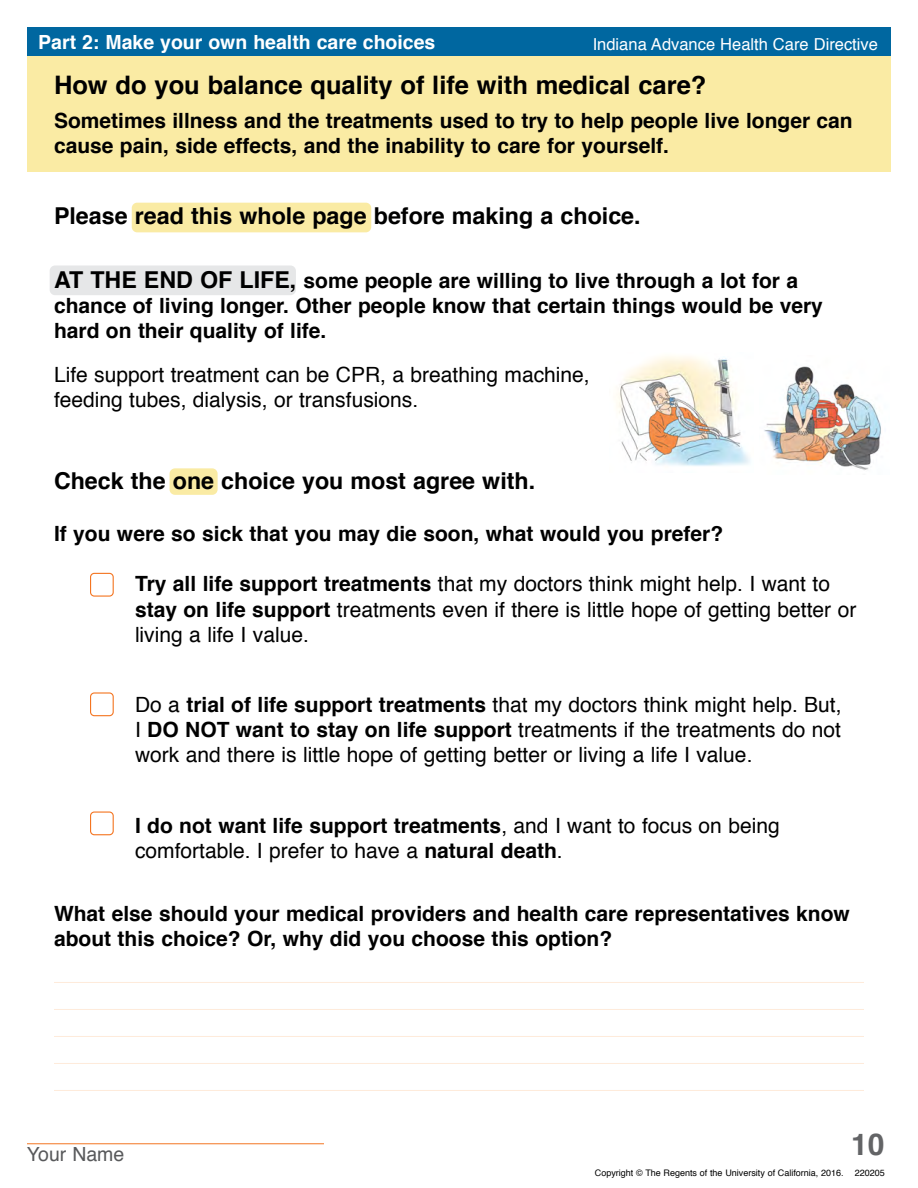
<style>
.page{position:relative;width:918px;height:1188px;background:#fff}
.page>*{position:absolute;margin:0;border:0;box-sizing:border-box;transform-origin:0 0}
.t1{font:700 30px "Helvetica";color:#636466}
.t2{font:700 25.5px "Helvetica";color:#000}
.Title_2{font:700 23.25px "Helvetica";color:#000}
.Title_3{font:700 21px/25.2px "Helvetica";color:#000}
.Paragraph_4{font:21px/25.2px "Helvetica";color:#000;text-align:justify}
.Spacer_2{font:21px/25.2px "Helvetica";color:#000}
.Paragraph_1{font:21px/25.2px "Helvetica";color:#000}
.t3{font:700 19.5px "Helvetica";color:#fff}
.t4{font:19.5px "Helvetica";color:#58595b}
.t5{font:16.5px "Helvetica";color:#fff}
.t6{font:9px "Helvetica";color:#000}
.s1{font-size:23.25px}
.s2{font-weight:700}
</style>
<div class="page">
<div style="left:27px;top:27px;width:864px;height:42px;background:#0067a0"></div>
<div style="left:27px;top:56px;width:864px;height:116px;background:#faeba4"></div>
<hr style="left:27px;top:1143px;width:297px;height:1px;background:#f47521">
<img style="left:764px;top:366px;width:117px;height:104px">
<img style="left:617px;top:356px;width:133px;height:110px">
<div style="left:170px;top:468px;width:48px;height:27px;background:#faeba4;border-radius:5px"></div>
<div style="left:132px;top:203px;width:239px;height:29px;background:#faeba4;border-radius:5px"></div>
<div style="left:50px;top:266px;width:246px;height:29px;background:#e6e7e8;border-radius:5px"></div>
<hr style="left:54px;top:982px;width:810px;height:1px;background:#feebdb">
<hr style="left:54px;top:1009px;width:810px;height:1px;background:#feebdb">
<hr style="left:54px;top:1036px;width:810px;height:1px;background:#feebdb">
<hr style="left:54px;top:1063px;width:810px;height:1px;background:#feebdb">
<hr style="left:54px;top:1090px;width:810px;height:1px;background:#feebdb">
<div style="left:90px;top:573px;width:24px;height:24px;border:1px solid #f47521;border-radius:4px"></div>
<div style="left:90px;top:692px;width:24px;height:24px;border:1px solid #f47521;border-radius:4px"></div>
<div style="left:90px;top:812px;width:24px;height:23px;border:1px solid #f47521;border-radius:4px"></div>
<p class="t3" style="left:38px;top:27px;width:399px">Part 2: Make your own health care choices</p>
<p class="t5" style="left:593px;top:31px;width:287px">Indiana Advance Health Care Directive</p>
<p class="t2" style="left:54px;top:64px;width:654px">How do you balance quality of life with medical care?</p>
<p class="Title_3" style="left:54px;top:108px;width:800px">Sometimes illness and the treatments used to try to help people live longer can cause pain, side effects, and the inability to care for yourself.</p>
<p class="Title_2" style="left:54px;top:197px;width:588px">Please read this whole page before making a choice.</p>
<p class="Title_3" style="left:54px;top:268px;width:770px"><span class="s1">AT THE END OF LIFE,</span> some people are willing to live through a lot for a chance of living longer. Other people know that certain things would be very hard on their quality of life.</p>
<p class="Paragraph_1" style="left:54px;top:362px;width:537px">Life support treatment can be CPR, a breathing machine, feeding tubes, dialysis, or transfusions.</p>
<p class="Title_2" style="left:54px;top:462px;width:483px">Check the one choice you most agree with.</p>
<p class="Title_3" style="left:54px;top:521px;width:671px">If you were so sick that you may die soon, what would you prefer?</p>
<p class="Spacer_2" style="left:135px;top:572px;width:723px"><span class="s2">Try all life support treatments</span> that my doctors think might help. I want to <span class="s2">stay on life support</span> treatments even if there is little hope of getting better or living a life I value.</p>
<p class="Paragraph_4" style="left:135px;top:693px;width:708px">Do a <span class="s2">trial of life support treatments</span> that my doctors think might help. But, I <span class="s2">DO NOT want to stay on life support</span> treatments if the treatments do not work and there is little hope of getting better or living a life I value.</p>
<p class="Paragraph_4" style="left:135px;top:813px;width:646px"><span class="s2">I do not want life support treatments</span>, and I want to focus on being comfortable. I prefer to have a <span class="s2">natural death</span>.</p>
<p class="Title_3" style="left:54px;top:901px;width:797px">What else should your medical providers and health care representatives know about this choice? Or, why did you choose this option?</p>
<p class="t4" style="left:27px;top:1140px;width:99px">Your Name</p>
<h1 class="t1" style="left:851px;top:1120px;width:35px">10</h1>
<p class="t6" style="left:595px;top:1166px;width:291px">Copyright © The Regents of the University of California, 2016. 220205</p>
</div>
